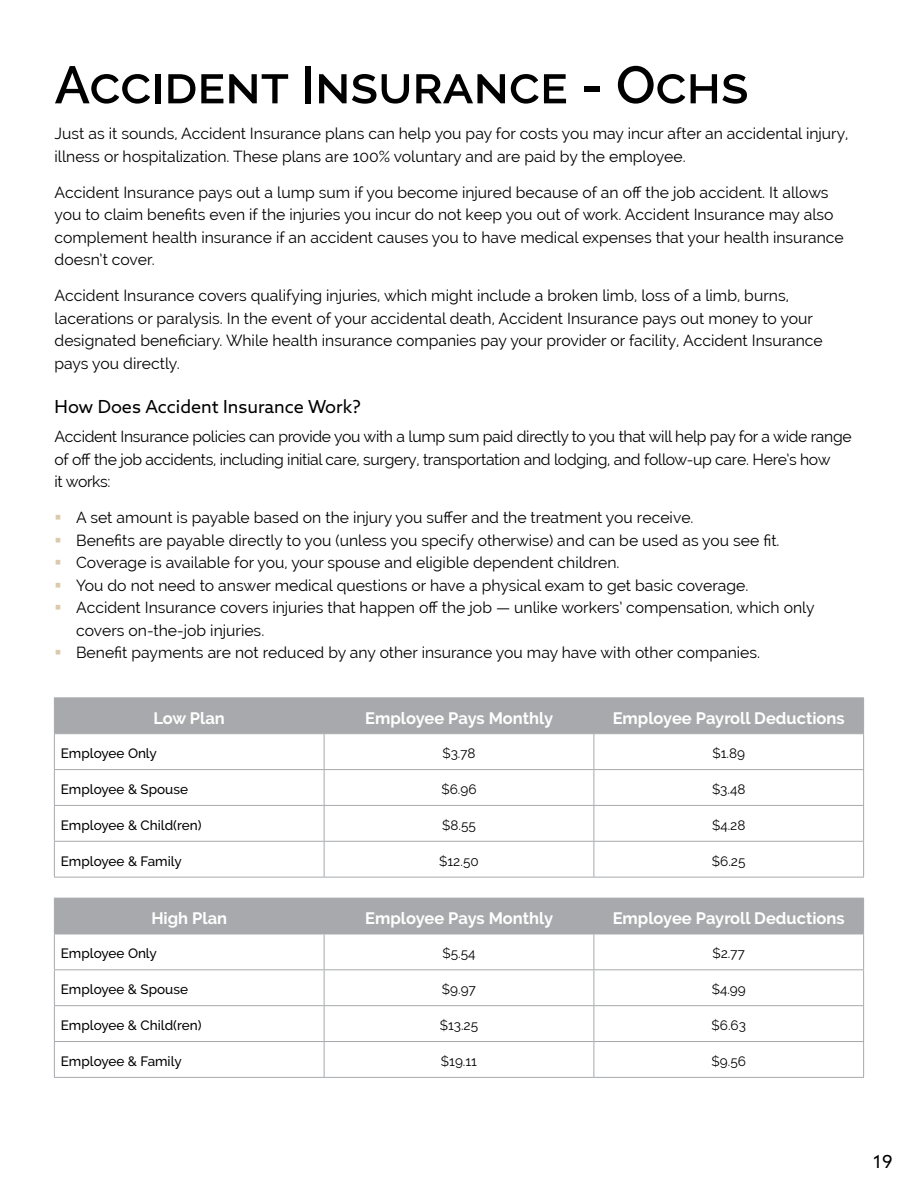
<style>
.page{position:relative;width:918px;height:1188px;background:#fff}
.page>*{position:absolute;margin:0;border:0;box-sizing:border-box;transform-origin:0 0}
.t1{font:600 52.5px "Raleway";color:#000}
.t2{font:18px "Azo Sans";color:#000}
.t3{font:700 16.5px "Raleway";color:#fff}
.t4{font:15.75px/22.5px "Raleway";color:#000}
.t5{font:15.75px/22.5px "Raleway";letter-spacing:-.02em;color:#000}
.t6{font:500 13.5px "Raleway";color:#000}
.t7{font:13.5px "Raleway";color:#000}
</style>
<div class="page">
<div style="left:55px;top:699px;width:808px;height:34px;background:#a7a9ac"></div>
<svg style="left:55px;top:734px;width:808px;height:143px"></svg>
<hr style="left:54px;top:698px;width:270px;height:1px;background:#a7a9ac">
<hr style="left:54px;top:698px;width:1px;height:35px;background:#a7a9ac">
<hr style="left:324px;top:698px;width:270px;height:1px;background:#a7a9ac">
<hr style="left:324px;top:698px;width:1px;height:35px;background:#a7a9ac">
<hr style="left:594px;top:698px;width:270px;height:1px;background:#a7a9ac">
<hr style="left:594px;top:698px;width:1px;height:35px;background:#a7a9ac">
<hr style="left:863px;top:698px;width:1px;height:35px;background:#a7a9ac">
<hr style="left:54px;top:733px;width:270px;height:1px;background:#a7a9ac">
<hr style="left:54px;top:734px;width:1px;height:35px;background:#a7a9ac">
<hr style="left:324px;top:733px;width:270px;height:1px;background:#a7a9ac">
<hr style="left:324px;top:734px;width:1px;height:35px;background:#a7a9ac">
<hr style="left:594px;top:733px;width:270px;height:1px;background:#a7a9ac">
<hr style="left:594px;top:734px;width:1px;height:35px;background:#a7a9ac">
<hr style="left:863px;top:734px;width:1px;height:35px;background:#a7a9ac">
<hr style="left:54px;top:769px;width:270px;height:1px;background:#a7a9ac">
<hr style="left:54px;top:770px;width:1px;height:35px;background:#a7a9ac">
<hr style="left:324px;top:769px;width:270px;height:1px;background:#a7a9ac">
<hr style="left:324px;top:770px;width:1px;height:35px;background:#a7a9ac">
<hr style="left:594px;top:769px;width:270px;height:1px;background:#a7a9ac">
<hr style="left:594px;top:770px;width:1px;height:35px;background:#a7a9ac">
<hr style="left:863px;top:770px;width:1px;height:35px;background:#a7a9ac">
<hr style="left:54px;top:805px;width:270px;height:1px;background:#a7a9ac">
<hr style="left:54px;top:806px;width:1px;height:35px;background:#a7a9ac">
<hr style="left:324px;top:805px;width:270px;height:1px;background:#a7a9ac">
<hr style="left:324px;top:806px;width:1px;height:35px;background:#a7a9ac">
<hr style="left:594px;top:805px;width:270px;height:1px;background:#a7a9ac">
<hr style="left:594px;top:806px;width:1px;height:35px;background:#a7a9ac">
<hr style="left:863px;top:806px;width:1px;height:35px;background:#a7a9ac">
<hr style="left:54px;top:841px;width:270px;height:1px;background:#a7a9ac">
<hr style="left:54px;top:842px;width:1px;height:35px;background:#a7a9ac">
<hr style="left:324px;top:841px;width:270px;height:1px;background:#a7a9ac">
<hr style="left:324px;top:842px;width:1px;height:35px;background:#a7a9ac">
<hr style="left:594px;top:841px;width:270px;height:1px;background:#a7a9ac">
<hr style="left:594px;top:842px;width:1px;height:35px;background:#a7a9ac">
<hr style="left:863px;top:842px;width:1px;height:35px;background:#a7a9ac">
<hr style="left:54px;top:877px;width:270px;height:1px;background:#a7a9ac">
<hr style="left:324px;top:877px;width:270px;height:1px;background:#a7a9ac">
<hr style="left:594px;top:877px;width:270px;height:1px;background:#a7a9ac">
<div style="left:55px;top:899px;width:808px;height:35px;background:#a7a9ac"></div>
<svg style="left:55px;top:935px;width:808px;height:142px"></svg>
<hr style="left:54px;top:898px;width:270px;height:1px;background:#a7a9ac">
<hr style="left:54px;top:898px;width:1px;height:36px;background:#a7a9ac">
<hr style="left:324px;top:898px;width:270px;height:1px;background:#a7a9ac">
<hr style="left:324px;top:898px;width:1px;height:36px;background:#a7a9ac">
<hr style="left:594px;top:898px;width:270px;height:1px;background:#a7a9ac">
<hr style="left:594px;top:898px;width:1px;height:36px;background:#a7a9ac">
<hr style="left:863px;top:898px;width:1px;height:36px;background:#a7a9ac">
<hr style="left:54px;top:934px;width:270px;height:1px;background:#a7a9ac">
<hr style="left:54px;top:934px;width:1px;height:35px;background:#a7a9ac">
<hr style="left:324px;top:934px;width:270px;height:1px;background:#a7a9ac">
<hr style="left:324px;top:934px;width:1px;height:35px;background:#a7a9ac">
<hr style="left:594px;top:934px;width:270px;height:1px;background:#a7a9ac">
<hr style="left:594px;top:934px;width:1px;height:35px;background:#a7a9ac">
<hr style="left:863px;top:934px;width:1px;height:35px;background:#a7a9ac">
<hr style="left:54px;top:969px;width:270px;height:1px;background:#a7a9ac">
<hr style="left:54px;top:970px;width:1px;height:35px;background:#a7a9ac">
<hr style="left:324px;top:969px;width:270px;height:1px;background:#a7a9ac">
<hr style="left:324px;top:970px;width:1px;height:35px;background:#a7a9ac">
<hr style="left:594px;top:969px;width:270px;height:1px;background:#a7a9ac">
<hr style="left:594px;top:970px;width:1px;height:35px;background:#a7a9ac">
<hr style="left:863px;top:970px;width:1px;height:35px;background:#a7a9ac">
<hr style="left:54px;top:1005px;width:270px;height:1px;background:#a7a9ac">
<hr style="left:54px;top:1006px;width:1px;height:35px;background:#a7a9ac">
<hr style="left:324px;top:1005px;width:270px;height:1px;background:#a7a9ac">
<hr style="left:324px;top:1006px;width:1px;height:35px;background:#a7a9ac">
<hr style="left:594px;top:1005px;width:270px;height:1px;background:#a7a9ac">
<hr style="left:594px;top:1006px;width:1px;height:35px;background:#a7a9ac">
<hr style="left:863px;top:1006px;width:1px;height:35px;background:#a7a9ac">
<hr style="left:54px;top:1041px;width:270px;height:1px;background:#a7a9ac">
<hr style="left:54px;top:1042px;width:1px;height:35px;background:#a7a9ac">
<hr style="left:324px;top:1041px;width:270px;height:1px;background:#a7a9ac">
<hr style="left:324px;top:1042px;width:1px;height:35px;background:#a7a9ac">
<hr style="left:594px;top:1041px;width:270px;height:1px;background:#a7a9ac">
<hr style="left:594px;top:1042px;width:1px;height:35px;background:#a7a9ac">
<hr style="left:863px;top:1042px;width:1px;height:35px;background:#a7a9ac">
<hr style="left:54px;top:1077px;width:270px;height:1px;background:#a7a9ac">
<hr style="left:324px;top:1077px;width:270px;height:1px;background:#a7a9ac">
<hr style="left:594px;top:1077px;width:270px;height:1px;background:#a7a9ac">
<h1 class="t1" style="left:55px;top:55px;width:696px">Accident Insurance - Ochs</h1>
<p class="t4" style="left:55px;top:123px;width:795px">Just as it sounds, Accident Insurance plans can help you pay for costs you may incur after an accidental injury, illness or hospitalization. These plans are 100% voluntary and are paid by the employee.</p>
<p class="t4" style="left:55px;top:181px;width:791px">Accident Insurance pays out a lump sum if you become injured because of an off the job accident. It allows you to claim benefits even if the injuries you incur do not keep you out of work. Accident Insurance may also complement health insurance if an accident causes you to have medical expenses that your health insurance doesn’t cover.</p>
<p class="t4" style="left:55px;top:285px;width:770px">Accident Insurance covers qualifying injuries, which might include a broken limb, loss of a limb, burns, lacerations or paralysis. In the event of your accidental death, Accident Insurance pays out money to your designated beneficiary. While health insurance companies pay your provider or facility, Accident Insurance pays you directly.</p>
<p class="t2" style="left:55px;top:395px;width:308px">How Does Accident Insurance Work?</p>
<p class="t5" style="left:55px;top:426px;width:799px">Accident Insurance policies can provide you with a lump sum paid directly to you that will help pay for a wide range of off the job accidents, including initial care, surgery, transportation and lodging, and follow-up care. Here’s how<br>it works:</p>
<p class="t4" style="left:76px;top:507px;width:740px">A set amount is payable based on the injury you suffer and the treatment you receive.<br>Benefits are payable directly to you (unless you specify otherwise) and can be used as you see fit.<br>Coverage is available for you, your spouse and eligible dependent children.<br>You do not need to answer medical questions or have a physical exam to get basic coverage.<br>Accident Insurance covers injuries that happen off the job — unlike workers’ compensation, which only covers on-the-job injuries.<br>Benefit payments are not reduced by any other insurance you may have with other companies.</p>
<p class="t3" style="left:154px;top:708px;width:73px">Low Plan</p>
<p class="t3" style="left:365px;top:708px;width:190px">Employee Pays Monthly</p>
<p class="t3" style="left:613px;top:708px;width:234px">Employee Payroll Deductions</p>
<p class="t6" style="left:61px;top:745px;width:98px">Employee Only</p>
<p class="t7" style="left:442px;top:745px;width:35px">$3.78</p>
<p class="t7" style="left:712px;top:745px;width:34px">$1.89</p>
<p class="t6" style="left:61px;top:781px;width:129px">Employee &amp; Spouse</p>
<p class="t7" style="left:441px;top:781px;width:37px">$6.96</p>
<p class="t7" style="left:712px;top:781px;width:35px">$3.48</p>
<p class="t6" style="left:61px;top:817px;width:142px">Employee &amp; Child(ren)</p>
<p class="t7" style="left:442px;top:817px;width:35px">$8.55</p>
<p class="t7" style="left:712px;top:817px;width:35px">$4.28</p>
<p class="t6" style="left:61px;top:853px;width:122px">Employee &amp; Family</p>
<p class="t7" style="left:439px;top:853px;width:41px">$12.50</p>
<p class="t7" style="left:712px;top:853px;width:35px">$6.25</p>
<p class="t3" style="left:151px;top:909px;width:77px">High Plan</p>
<p class="t3" style="left:365px;top:909px;width:190px">Employee Pays Monthly</p>
<p class="t3" style="left:613px;top:909px;width:234px">Employee Payroll Deductions</p>
<p class="t6" style="left:61px;top:946px;width:98px">Employee Only</p>
<p class="t7" style="left:442px;top:946px;width:35px">$5.54</p>
<p class="t7" style="left:712px;top:946px;width:34px">$2.77</p>
<p class="t6" style="left:61px;top:982px;width:129px">Employee &amp; Spouse</p>
<p class="t7" style="left:442px;top:982px;width:36px">$9.97</p>
<p class="t7" style="left:712px;top:982px;width:36px">$4.99</p>
<p class="t6" style="left:61px;top:1017px;width:142px">Employee &amp; Child(ren)</p>
<p class="t7" style="left:440px;top:1017px;width:40px">$13.25</p>
<p class="t7" style="left:712px;top:1017px;width:36px">$6.63</p>
<p class="t6" style="left:61px;top:1053px;width:122px">Employee &amp; Family</p>
<p class="t7" style="left:441px;top:1053px;width:38px">$19.11</p>
<p class="t7" style="left:712px;top:1053px;width:36px">$9.56</p>
<p class="t2" style="left:873px;top:1151px;width:21px">19</p>
</div>
